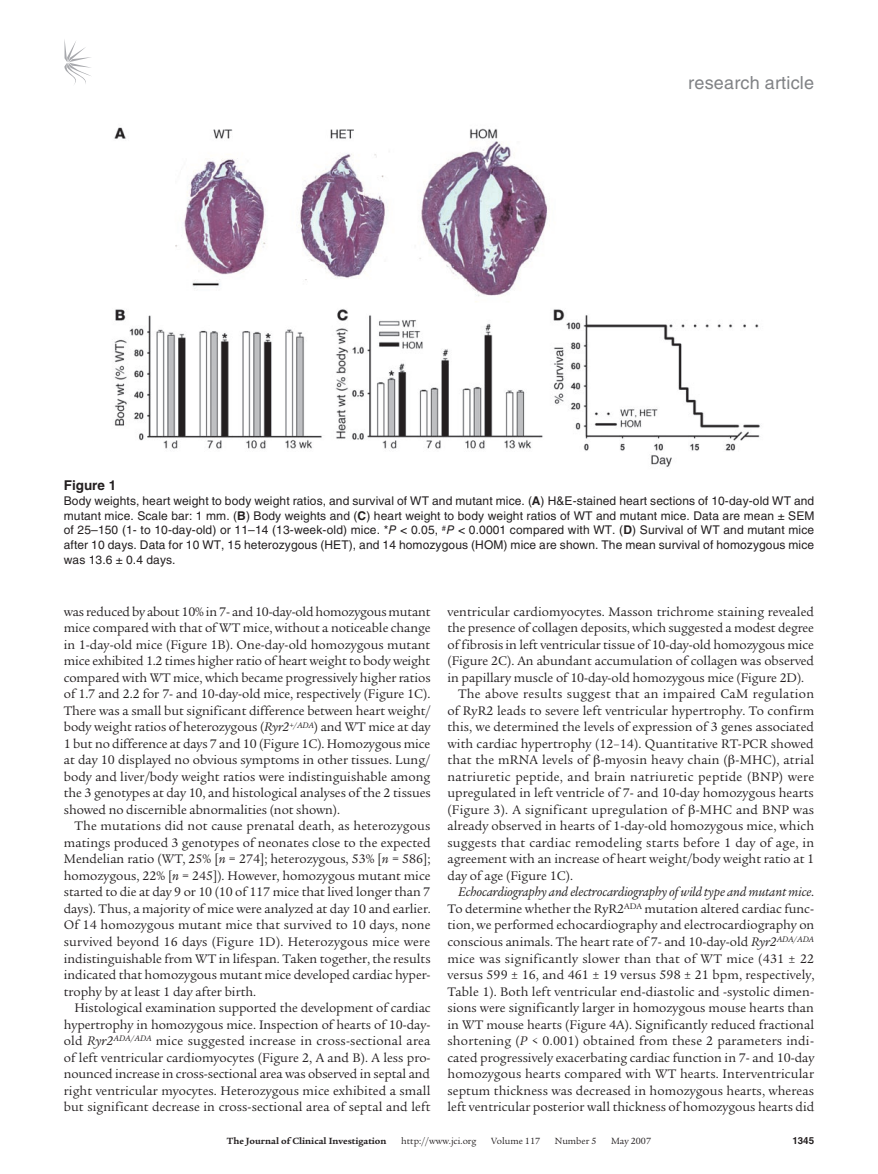
<style>
.page{position:relative;width:878px;height:1174px;background:#fff}
.page>*{position:absolute;margin:0;border:0;box-sizing:border-box;transform-origin:0 0}
.t1{font:18px "Helvetica LT Std";letter-spacing:.01em;color:#808285}
.t2{font:13.5px/16.5px "Legacy Serif Std";letter-spacing:.005em;color:#231f20;text-align:justify}
.t3{font:italic 13.5px "Legacy Serif Std";letter-spacing:-.005em;color:#231f20}
.t4{font:700 13.5px "Helvetica LT Std";color:#231f20}
.t5{font:12px/14.7px "Helvetica LT Std";letter-spacing:.01em;color:#231f20;text-align:justify}
.t6{font:9.75px "Legacy Serif Std";color:#231f20}
.t7{font:700 9.75px "Legacy Serif Std";color:#231f20}
.t8{font:700 9.75px "Helvetica LT Std";color:#231f20}
.s1{font-weight:700}
.s2{font-style:italic}
.s3{font-style:normal}
</style>
<div class="page">
<svg style="left:64px;top:39px;width:27px;height:45px"></svg>
<img style="left:114px;top:127px;width:646px;height:340px">
<h1 class="t1" style="left:688px;top:72px;width:127px">research article</h1>
<p class="t4" style="left:64px;top:477px;width:54px">Figure 1</p>
<p class="t5" style="left:64px;top:493px;width:752px">Body weights, heart weight to body weight ratios, and survival of WT and mutant mice. (<span class="s1">A</span>) H&amp;E-stained heart sections of 10-day-old WT and mutant mice. Scale bar: 1 mm. (<span class="s1">B</span>) Body weights and (<span class="s1">C</span>) heart weight to body weight ratios of WT and mutant mice. Data are mean ± SEM of 25–150 (1- to 10-day-old) or 11–14 (13-week-old) mice. *<span class="s2">P &lt;</span> 0.05, <sup>#</sup><span class="s2">P &lt;</span> 0.0001 compared with WT. (<span class="s1">D</span>) Survival of WT and mutant mice after 10 days. Data for 10 WT, 15 heterozygous (HET), and 14 homozygous (HOM) mice are shown. The mean survival of homozygous mice was 13.6 ± 0.4 days.</p>
<p class="t2" style="left:64px;top:603px;width:368px">was reduced by about 10% in 7- and 10-day-old homozygous mutant mice compared with that of WT mice, without a noticeable change in 1-day-old mice (Figure 1B). One-day-old homozygous mutant mice exhibited 1.2 times higher ratio of heart weight to body weight compared with WT mice, which became progressively higher ratios of 1.7 and 2.2 for 7- and 10-day-old mice, respectively (Figure 1C).<br>There was a small but significant difference between heart weight/ body weight ratios of heterozygous (<span class="s2">Ryr2</span><sup>+/ADA</sup>) and WT mice at day 1 but no difference at days 7 and 10 (Figure 1C). Homozygous mice at day 10 displayed no obvious symptoms in other tissues. Lung/ body and liver/body weight ratios were indistinguishable among the 3 genotypes at day 10, and histological analyses of the 2 tissues showed no discernible abnormalities (not shown).</p>
<p class="t2" style="left:64px;top:818px;width:368px;text-indent:11px">The mutations did not cause prenatal death, as heterozygous matings produced 3 genotypes of neonates close to the expected Mendelian ratio (WT, 25% [<span class="s2">n</span> = 274]; heterozygous, 53% [<span class="s2">n</span> = 586]; homozygous, 22% [<span class="s2">n</span> = 245]). However, homozygous mutant mice started to die at day 9 or 10 (10 of 117 mice that lived longer than 7 days). Thus, a majority of mice were analyzed at day 10 and earlier.<br>Of 14 homozygous mutant mice that survived to 10 days, none survived beyond 16 days (Figure 1D). Heterozygous mice were indistinguishable from WT in lifespan. Taken together, the results indicated that homozygous mutant mice developed cardiac hyper&shy;trophy by at least 1 day after birth.</p>
<p class="t2" style="left:64px;top:999px;width:368px;text-indent:11px">Histological examination supported the development of cardiac hypertrophy in homozygous mice. Inspection of hearts of 10-day&shy;old <span class="s2">Ryr2</span><sup>ADA/ADA</sup> mice suggested increase in cross-sectional area of left ventricular cardiomyocytes (Figure 2, A and B). A less pro&shy;nounced increase in cross-sectional area was observed in septal and right ventricular myocytes. Heterozygous mice exhibited a small but significant decrease in cross-sectional area of septal and left</p>
<p class="t2" style="left:447px;top:603px;width:368px">ventricular cardiomyocytes. Masson trichrome staining revealed</p>
<p class="t2" style="left:447px;top:620px;width:368px">the presence of collagen deposits, which suggested a modest degree</p>
<p class="t2" style="left:447px;top:636px;width:368px">of fibrosis in left ventricular tissue of 10-day-old homozygous mice</p>
<p class="t2" style="left:447px;top:653px;width:368px">(Figure 2C). An abundant accumulation of collagen was observed</p>
<p class="t2" style="left:447px;top:669px;width:358px">in papillary muscle of 10-day-old homozygous mice (Figure 2D).</p>
<p class="t2" style="left:458px;top:686px;width:357px">The above results suggest that an impaired CaM regulation</p>
<p class="t2" style="left:447px;top:702px;width:368px">of RyR2 leads to severe left ventricular hypertrophy. To confirm</p>
<p class="t2" style="left:447px;top:719px;width:368px">this, we determined the levels of expression of 3 genes associated</p>
<p class="t2" style="left:447px;top:735px;width:368px">with cardiac hypertrophy (12–14). Quantitative RT-PCR showed</p>
<p class="t2" style="left:447px;top:752px;width:368px">that the mRNA levels of -myosin heavy chain ( -MHC), atrial</p>
<p class="t2" style="left:447px;top:768px;width:368px">natriuretic peptide, and brain natriuretic peptide (BNP) were</p>
<p class="t2" style="left:447px;top:785px;width:368px">upregulated in left ventricle of 7- and 10-day homozygous hearts</p>
<p class="t2" style="left:447px;top:801px;width:368px">(Figure 3). A significant upregulation of -MHC and BNP was</p>
<p class="t2" style="left:447px;top:818px;width:368px">already observed in hearts of 1-day-old homozygous mice, which</p>
<p class="t2" style="left:447px;top:834px;width:368px">suggests that cardiac remodeling starts before 1 day of age, in</p>
<p class="t2" style="left:447px;top:851px;width:368px">agreement with an increase of heart weight/body weight ratio at 1</p>
<p class="t2" style="left:447px;top:867px;width:127px">day of age (Figure 1C).</p>
<p class="t3" style="left:458px;top:884px;width:357px">Echocardiography and electrocardiography of wild type and mutant mice<span class="s3">.</span></p>
<p class="t2" style="left:447px;top:900px;width:368px">To determine whether the RyR2<sup>ADA</sup> mutation altered cardiac func-</p>
<p class="t2" style="left:447px;top:917px;width:368px">tion, we performed echocardiography and electrocardiography on</p>
<p class="t2" style="left:447px;top:933px;width:368px">conscious animals. The heart rate of 7- and 10-day-old <span class="s2">Ryr2</span><sup>ADA/ADA</sup></p>
<p class="t2" style="left:447px;top:950px;width:368px">mice was significantly slower than that of WT mice (431 ± 22</p>
<p class="t2" style="left:447px;top:966px;width:368px">versus 599 ± 16, and 461 ± 19 versus 598 ± 21 bpm, respectively,</p>
<p class="t2" style="left:447px;top:983px;width:368px">Table 1). Both left ventricular end-diastolic and -systolic dimen-</p>
<p class="t2" style="left:447px;top:999px;width:368px">sions were significantly larger in homozygous mouse hearts than</p>
<p class="t2" style="left:447px;top:1016px;width:368px">in WT mouse hearts (Figure 4A). Significantly reduced fractional</p>
<p class="t2" style="left:447px;top:1032px;width:368px">shortening (<span class="s2">P</span> &lt; 0.001) obtained from these 2 parameters indi-</p>
<p class="t2" style="left:447px;top:1049px;width:368px">cated progressively exacerbating cardiac function in 7- and 10-day</p>
<p class="t2" style="left:447px;top:1065px;width:368px">homozygous hearts compared with WT hearts. Interventricular</p>
<p class="t2" style="left:447px;top:1082px;width:368px">septum thickness was decreased in homozygous hearts, whereas</p>
<p class="t2" style="left:447px;top:1098px;width:368px">left ventricular posterior wall thickness of homozygous hearts did</p>
<p class="t7" style="left:227px;top:1135px;width:161px">The Journal of Clinical Investigation</p>
<p class="t6" style="left:401px;top:1135px;width:77px">http://www.jci.org</p>
<p class="t6" style="left:491px;top:1135px;width:50px">Volume 117</p>
<p class="t6" style="left:555px;top:1135px;width:43px">Number 5</p>
<p class="t6" style="left:611px;top:1135px;width:41px">May 2007</p>
<p class="t8" style="left:792px;top:1134px;width:23px">1345</p>
</div>
